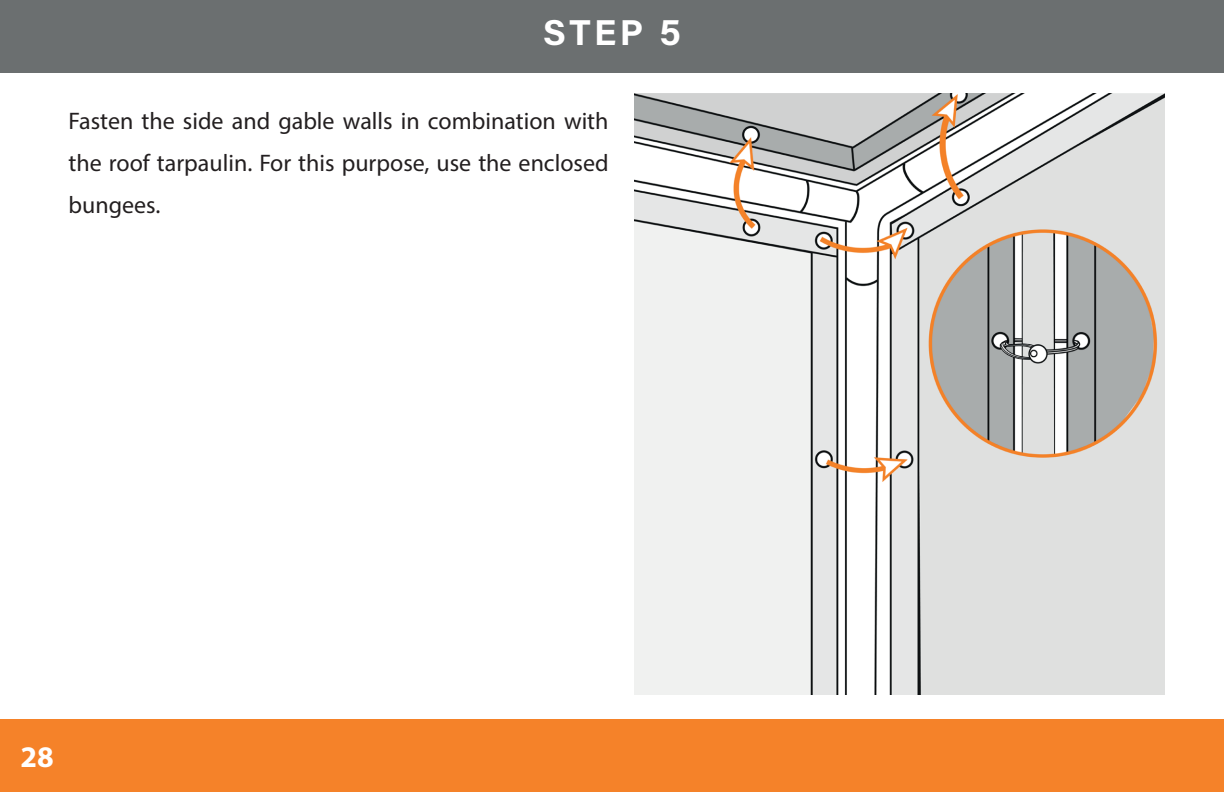
<style>
.page{position:relative;width:1224px;height:792px;background:#fff}
.page>*{position:absolute;margin:0;border:0;box-sizing:border-box;transform-origin:0 0}
.t1{font:700 36px "Acumin Pro";color:#fff}
.t2{font:700 30px "Myriad Pro";color:#fff}
.t3{font:24px/42px "Myriad Pro";color:#231f20;text-align:justify}
</style>
<div class="page">
<div style="left:0;top:719px;width:1224px;height:72px;background:#f58229"></div>
<div style="left:0;top:1px;width:1224px;height:72px;background:#6b6f70"></div>
<img style="left:635px;top:94px;width:529px;height:601px">
<h1 class="t1" style="left:543px;top:7px;width:139px">STEP 5</h1>
<p class="t3" style="left:69px;top:100px;width:542px">Fasten the side and gable walls in combination with the roof tarpaulin. For this purpose, use the enclosed bungees.</p>
<p class="t2" style="left:20px;top:737px;width:35px">28</p>
</div>
